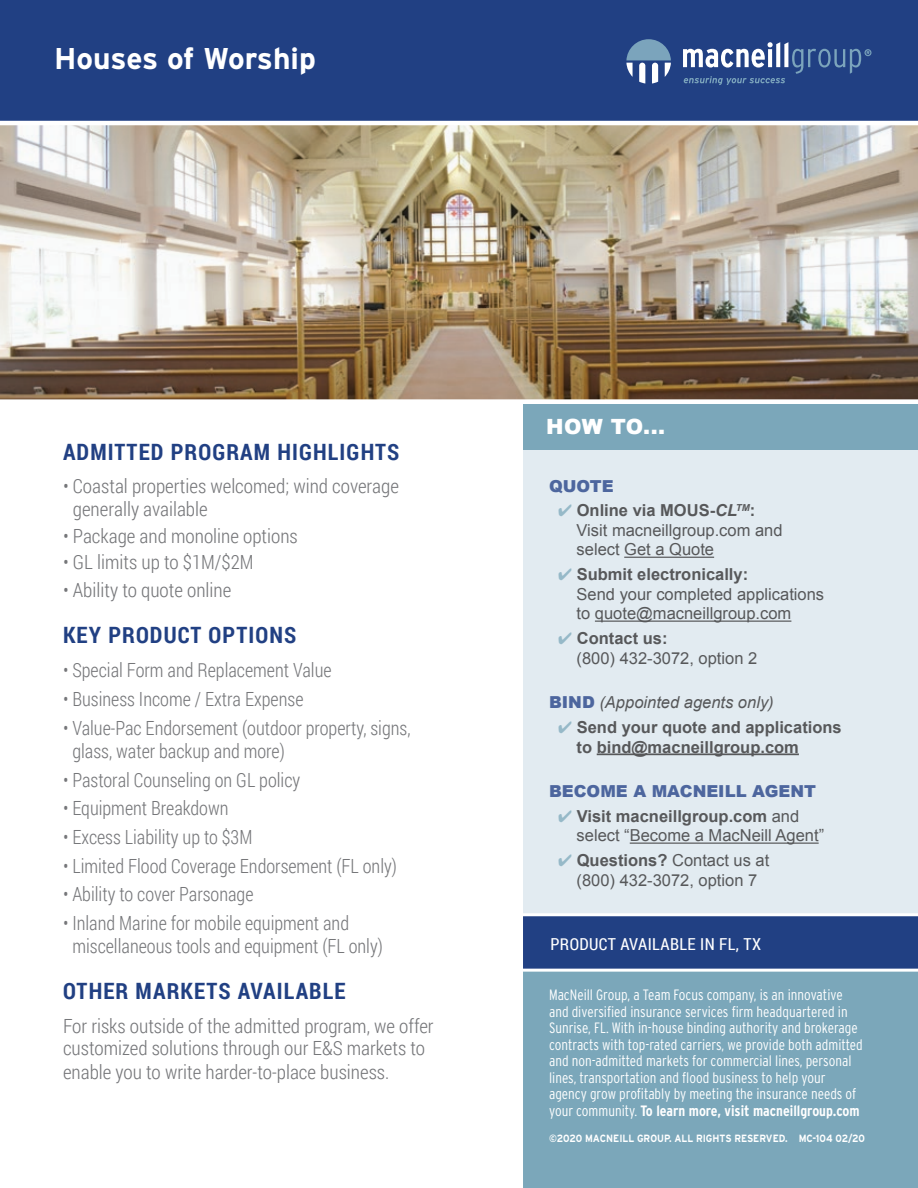
<style>
.page{position:relative;width:918px;height:1188px;background:#fff}
.page>*{position:absolute;margin:0;border:0;box-sizing:border-box;transform-origin:0 0}
.t1{font:700 30px "Interstate";color:#fff}
.t2{font:700 22.5px "Roboto Condensed";letter-spacing:.05em;color:#214083}
.t3{font:900 21px "Arial";color:#fff}
.t4{font:300 19.5px/23.2px "Roboto Condensed";color:#757679;scale:.95 1}
.t5{font:300 19.5px/22.8px "Roboto Condensed";color:#757679}
.t6{font:16.5px/19.5px "Arial";color:#57585a}
.t7{font:700 16.5px/19.5px "Arial";color:#57585a}
.t8{font:900 16.5px "Arial";color:#4d669e}
.t9{font:italic 16.5px "Arial";color:#57585a}
.t10{font:16.5px "Roboto Condensed";letter-spacing:.025em;color:#fff}
.t11{font:300 condensed 15px/16.5px "Interstate";color:#fff}
.t12{font:700 10.5px "Interstate";color:#fff;scale:.9 1}
.s1{color:#96b9c8}
.s2{font-weight:700}
.s3{font-weight:700;font-style:italic}
.s4{font-weight:900;font-style:normal;color:#4d669e}
</style>
<div class="page">
<img style="left:0;top:128px;width:918px;height:269px">
<svg style="left:0;top:397px;width:918px;height:515px"></svg>
<div style="left:0;top:0;width:918px;height:128px;background:#214083"></div>
<div style="left:524px;top:430px;width:394px;height:671px;background:#e2ebf1"></div>
<div style="left:524px;top:404px;width:394px;height:46px;background:#7ba7ba"></div>
<div style="left:523px;top:973px;width:395px;height:215px;background:#7ba7ba"></div>
<hr style="left:624px;top:557px;width:90px;height:1px;background:#57585a">
<hr style="left:595px;top:621px;width:196px;height:1px;background:#57585a">
<hr style="left:597px;top:753px;width:202px;height:2px;background:#57585a">
<hr style="left:630px;top:843px;width:189px;height:1px;background:#57585a">
<svg style="left:523px;top:912px;width:395px;height:61px;background:#3c5892"></svg>
<svg style="left:626px;top:39px;width:45px;height:45px;background:#6885ad"></svg>
<svg style="left:683px;top:42px;width:188px;height:43px;background:#486499"></svg>
<h1 class="t1" style="left:54px;top:40px;width:263px">Houses of Worship</h1>
<h2 class="t2" style="left:63px;top:437px;width:338px">ADMITTED PROGRAM HIGHLIGHTS</h2>
<h3 class="t5" style="left:73px;top:474px;width:328px;text-indent:-10px">• Coastal properties welcomed; wind coverage generally available</h3>
<h3 class="t5" style="left:63px;top:524px;width:236px">• Package and monoline options</h3>
<h3 class="t5" style="left:63px;top:550px;width:192px">• GL limits up to $1M/$2M</h3>
<h3 class="t5" style="left:63px;top:578px;width:170px">• Ability to quote online</h3>
<h2 class="t2" style="left:63px;top:619px;width:235px">KEY PRODUCT OPTIONS</h2>
<h3 class="t4" style="left:63px;top:658px;width:284px">• Special Form and Replacement Value</h3>
<h3 class="t4" style="left:63px;top:687px;width:255px">• Business Income / Extra Expense</h3>
<h3 class="t4" style="left:72px;top:716px;width:357px;text-indent:-9px">• Value-Pac Endorsement (outdoor property, signs, glass, water backup and more)</h3>
<h3 class="t4" style="left:63px;top:767px;width:251px">• Pastoral Counseling on GL policy</h3>
<h3 class="t4" style="left:63px;top:796px;width:176px">• Equipment Breakdown</h3>
<h3 class="t4" style="left:63px;top:825px;width:201px">• Excess Liability up to $3M</h3>
<h3 class="t4" style="left:63px;top:853px;width:353px">• Limited Flood Coverage Endorsement (FL only)</h3>
<h3 class="t4" style="left:63px;top:882px;width:202px">• Ability to cover Parsonage</h3>
<h3 class="t4" style="left:72px;top:911px;width:328px;text-indent:-9px">• Inland Marine for mobile equipment and miscellaneous tools and equipment (FL only)</h3>
<h2 class="t2" style="left:63px;top:975px;width:284px">OTHER MARKETS AVAILABLE</h2>
<h3 class="t5" style="left:63px;top:1014px;width:372px">For risks outside of the admitted program, we offer customized solutions through our E&amp;S markets to enable you to write harder-to-place business.</h3>
<h3 class="t3" style="left:546px;top:412px;width:121px">HOW TO...</h3>
<p class="t8" style="left:549px;top:474px;width:66px">QUOTE</p>
<p class="t6" style="left:577px;top:501px;width:208px;text-indent:-18px"><span class="s1">✔</span> <span class="s2">Online via MOUS-</span><span class="s3">CL</span><sup>TM</sup><span class="s2">:<br></span>Visit macneillgroup.com and select Get a Quote</p>
<p class="t6" style="left:577px;top:565px;width:249px;text-indent:-18px"><span class="s1">✔</span> <span class="s2">Submit electronically:<br></span>Send your completed applications to quote@macneillgroup.com</p>
<p class="t6" style="left:577px;top:629px;width:182px;text-indent:-18px"><span class="s1">✔</span> <span class="s2">Contact us:<br></span>(800) 432-3072, option 2</p>
<p class="t9" style="left:549px;top:692px;width:226px"><span class="s4">BIND</span> (Appointed agents only)</p>
<p class="t7" style="left:577px;top:718px;width:267px;text-indent:-18px"><span class="s1">✔</span> Send your quote and applications to bind@macneillgroup.com</p>
<p class="t8" style="left:549px;top:779px;width:269px">BECOME A MACNEILL AGENT</p>
<p class="t6" style="left:577px;top:807px;width:249px;text-indent:-18px"><span class="s1">✔</span> <span class="s2">Visit macneillgroup.com</span> and select “Become a MacNeill Agent”</p>
<p class="t6" style="left:558px;top:851px;width:213px;text-align:center"><span class="s1">✔</span> <span class="s2">Questions?</span> Contact us at (800) 432-3072, option 7</p>
<p class="t10" style="left:550px;top:932px;width:212px">PRODUCT AVAILABLE IN FL, TX</p>
<p class="t11" style="left:549px;top:987px;width:315px">MacNeill Group, a Team Focus company, is an innovative and diversified insurance services firm headquartered in Sunrise, FL. With in-house binding authority and brokerage contracts with top-rated carriers, we provide both admitted and non-admitted markets for commercial lines, personal lines, transportation and flood business to help your agency grow profitably by meeting the insurance needs of your community. <span class="s2">To learn more, visit macneillgroup.com</span></p>
<p class="t12" style="left:549px;top:1132px;width:352px">©2020 MACNEILL GROUP. ALL RIGHTS RESERVED. MC-104 02/20</p>
</div>
